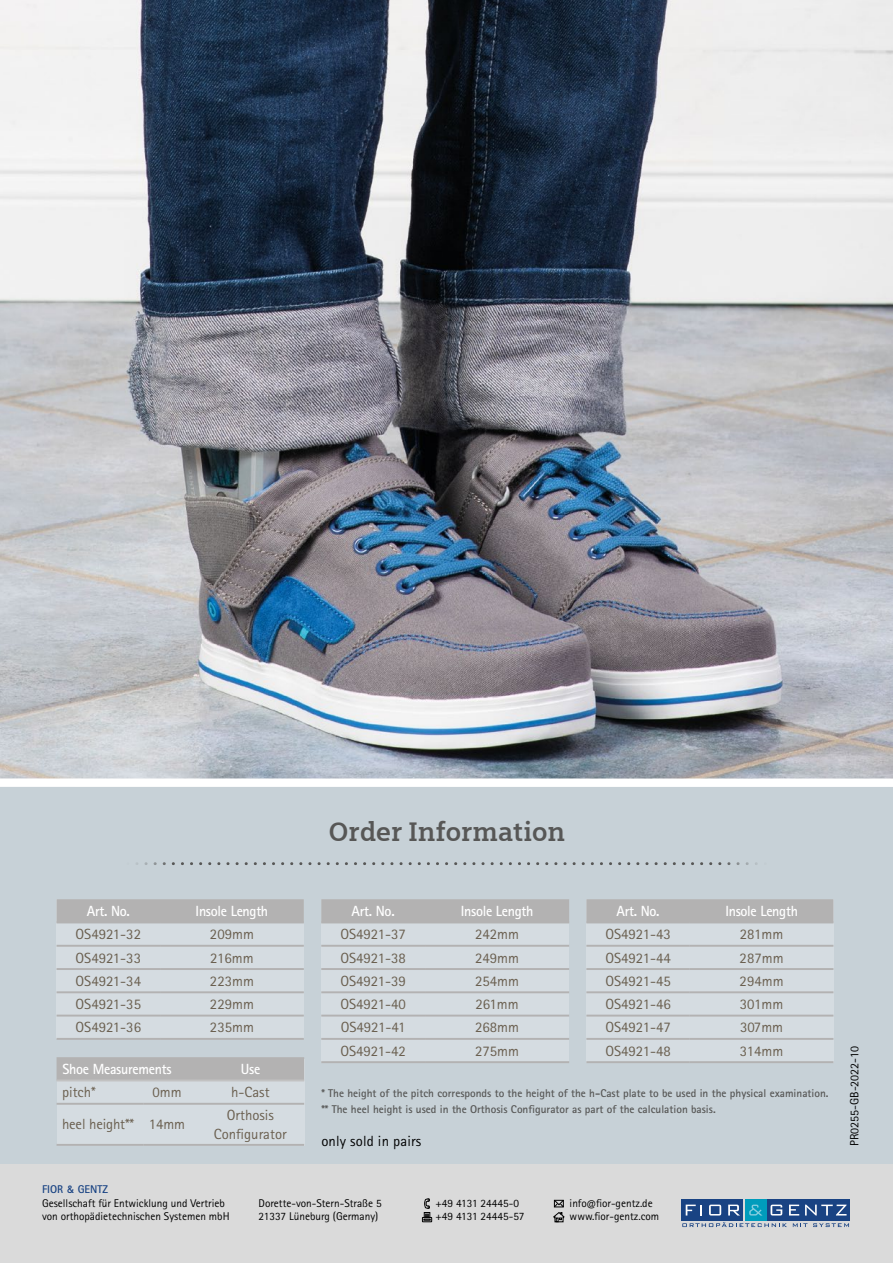
<style>
.page{position:relative;width:893px;height:1263px;background:#c7d1d7}
.page>*{position:absolute;margin:0;border:0;box-sizing:border-box;transform-origin:0 0}
.t1{font:700 27px "Siemens Slab";color:#575756}
.t2{font:14.7px/18.9px "Rotis Sans Serif Pro";color:#6a5f4f;text-align:center}
.t3{font:700 14.7px "Rotis Sans Serif Pro";letter-spacing:-.02em;color:#fff;scale:.95 1}
.t4{font:14.7px "Rotis Sans Serif Pro";letter-spacing:.01em;color:#000}
.t5{font:12px "Rotis Sans Serif Pro";color:#000}
.t6{font:11.25px/13.5px "Rotis Sans Serif Pro";color:#000}
.t7{font:700 11.25px/16.5px "Rotis Sans Serif Pro";color:#575756}
.s1{font-weight:700;color:#194383}
.s2{font-family:"DINOT";font-weight:500;font-size:10.5px;color:#194383}
</style>
<div class="page">
<img style="left:0;top:0;width:893px;height:778px">
<div style="left:0;top:778px;width:893px;height:9px;background:#fff"></div>
<div style="left:0;top:1164px;width:893px;height:99px;background:#dadada"></div>
<div style="left:745px;top:1199px;width:21px;height:21px;background:#009cbc"></div>
<div style="left:768px;top:1199px;width:82px;height:21px;background:#194383"></div>
<div style="left:681px;top:1199px;width:62px;height:21px;background:#194383"></div>
<svg style="left:682px;top:1222px;width:105px;height:5px"></svg>
<svg style="left:793px;top:1223px;width:14px;height:4px"></svg>
<svg style="left:813px;top:1223px;width:36px;height:4px"></svg>
<svg style="left:749px;top:1204px;width:13px;height:11px"></svg>
<svg style="left:770px;top:1204px;width:12px;height:11px"></svg>
<svg style="left:789px;top:1204px;width:10px;height:11px"></svg>
<svg style="left:805px;top:1204px;width:41px;height:11px"></svg>
<svg style="left:686px;top:1204px;width:16px;height:11px"></svg>
<svg style="left:709px;top:1204px;width:12px;height:11px"></svg>
<svg style="left:728px;top:1204px;width:12px;height:11px"></svg>
<svg style="left:422px;top:1198px;width:10px;height:24px"></svg>
<svg style="left:553px;top:1200px;width:11px;height:22px"></svg>
<svg style="left:136px;top:862px;width:622px;height:3px"></svg>
<div style="left:57px;top:1059px;width:247px;height:87px;background:#d5dce1"></div>
<div style="left:57px;top:1057px;width:247px;height:22px;background:#b3b2b2"></div>
<hr style="left:57px;top:1079px;width:86px;height:2px;background:#c2c2c2">
<hr style="left:143px;top:1079px;width:54px;height:2px;background:#c2c2c2">
<hr style="left:197px;top:1079px;width:107px;height:2px;background:#c2c2c2">
<hr style="left:57px;top:1103px;width:86px;height:2px;background:#b3b2b2">
<hr style="left:143px;top:1103px;width:54px;height:2px;background:#b3b2b2">
<hr style="left:197px;top:1103px;width:107px;height:2px;background:#b3b2b2">
<hr style="left:57px;top:1144px;width:86px;height:2px;background:#b3b2b2">
<hr style="left:143px;top:1144px;width:54px;height:2px;background:#b3b2b2">
<hr style="left:197px;top:1144px;width:107px;height:2px;background:#b3b2b2">
<div style="left:57px;top:899px;width:247px;height:139px;background:#d5dce1"></div>
<div style="left:57px;top:899px;width:247px;height:22px;background:#b3b2b2"></div>
<hr style="left:57px;top:921px;width:103px;height:2px;background:#b3b2b2">
<hr style="left:160px;top:921px;width:144px;height:2px;background:#b3b2b2">
<hr style="left:57px;top:945px;width:103px;height:2px;background:#b3b2b2">
<hr style="left:160px;top:945px;width:144px;height:2px;background:#b3b2b2">
<hr style="left:57px;top:968px;width:103px;height:2px;background:#b3b2b2">
<hr style="left:160px;top:968px;width:144px;height:2px;background:#b3b2b2">
<hr style="left:57px;top:991px;width:103px;height:2px;background:#b3b2b2">
<hr style="left:160px;top:991px;width:144px;height:2px;background:#b3b2b2">
<hr style="left:57px;top:1015px;width:103px;height:1px;background:#b3b2b2">
<hr style="left:160px;top:1015px;width:144px;height:1px;background:#b3b2b2">
<hr style="left:57px;top:1038px;width:103px;height:2px;background:#b3b2b2">
<hr style="left:160px;top:1038px;width:144px;height:2px;background:#b3b2b2">
<div style="left:321px;top:899px;width:248px;height:164px;background:#d5dce1"></div>
<div style="left:321px;top:899px;width:248px;height:22px;background:#b3b2b2"></div>
<hr style="left:321px;top:968px;width:104px;height:2px;background:#b3b2b2">
<hr style="left:425px;top:968px;width:144px;height:2px;background:#b3b2b2">
<hr style="left:321px;top:991px;width:104px;height:2px;background:#b3b2b2">
<hr style="left:425px;top:991px;width:144px;height:2px;background:#b3b2b2">
<hr style="left:321px;top:1015px;width:104px;height:1px;background:#b3b2b2">
<hr style="left:425px;top:1015px;width:144px;height:1px;background:#b3b2b2">
<hr style="left:321px;top:1038px;width:104px;height:2px;background:#b3b2b2">
<hr style="left:425px;top:1038px;width:144px;height:2px;background:#b3b2b2">
<hr style="left:321px;top:1061px;width:104px;height:2px;background:#b3b2b2">
<hr style="left:425px;top:1061px;width:144px;height:2px;background:#b3b2b2">
<hr style="left:321px;top:921px;width:104px;height:2px;background:#b3b2b2">
<hr style="left:425px;top:921px;width:144px;height:2px;background:#b3b2b2">
<hr style="left:321px;top:945px;width:104px;height:2px;background:#b3b2b2">
<hr style="left:425px;top:945px;width:144px;height:2px;background:#b3b2b2">
<div style="left:586px;top:899px;width:247px;height:164px;background:#d5dce1"></div>
<div style="left:586px;top:899px;width:247px;height:22px;background:#b3b2b2"></div>
<hr style="left:586px;top:921px;width:104px;height:2px;background:#b3b2b2">
<hr style="left:690px;top:921px;width:143px;height:2px;background:#b3b2b2">
<hr style="left:586px;top:968px;width:104px;height:2px;background:#b3b2b2">
<hr style="left:690px;top:968px;width:143px;height:2px;background:#b3b2b2">
<hr style="left:586px;top:991px;width:104px;height:2px;background:#b3b2b2">
<hr style="left:690px;top:991px;width:143px;height:2px;background:#b3b2b2">
<hr style="left:586px;top:1015px;width:104px;height:1px;background:#b3b2b2">
<hr style="left:690px;top:1015px;width:143px;height:1px;background:#b3b2b2">
<hr style="left:586px;top:1038px;width:104px;height:2px;background:#b3b2b2">
<hr style="left:690px;top:1038px;width:143px;height:2px;background:#b3b2b2">
<hr style="left:586px;top:1061px;width:104px;height:2px;background:#b3b2b2">
<hr style="left:690px;top:1061px;width:143px;height:2px;background:#b3b2b2">
<hr style="left:586px;top:945px;width:104px;height:2px;background:#b3b2b2">
<hr style="left:690px;top:945px;width:143px;height:2px;background:#b3b2b2">
<h1 class="t1" style="left:329px;top:816px;width:238px">Order Information</h1>
<p class="t3" style="left:87px;top:902px;width:47px">Art. No.</p>
<p class="t3" style="left:196px;top:902px;width:78px">Insole Length</p>
<p class="t2" style="left:76px;top:925px;width:67px">OS4921-32</p>
<p class="t2" style="left:210px;top:925px;width:45px">209mm</p>
<p class="t2" style="left:76px;top:948px;width:67px">OS4921-33</p>
<p class="t2" style="left:210px;top:948px;width:45px">216mm</p>
<p class="t2" style="left:76px;top:971px;width:67px">OS4921-34</p>
<p class="t2" style="left:210px;top:971px;width:45px">223mm</p>
<p class="t2" style="left:76px;top:995px;width:67px">OS4921-35</p>
<p class="t2" style="left:210px;top:995px;width:45px">229mm</p>
<p class="t2" style="left:76px;top:1018px;width:67px">OS4921-36</p>
<p class="t2" style="left:210px;top:1018px;width:45px">235mm</p>
<p class="t3" style="left:63px;top:1060px;width:116px">Shoe Measurements</p>
<p class="t3" style="left:241px;top:1060px;width:22px">Use</p>
<p class="t2" style="left:62px;top:1083px;width:35px">pitch*</p>
<p class="t2" style="left:152px;top:1083px;width:31px">0mm</p>
<p class="t2" style="left:231px;top:1083px;width:40px">h-Cast</p>
<p class="t2" style="left:62px;top:1115px;width:125px">heel height** 14mm</p>
<p class="t2" style="left:214px;top:1106px;width:74px">Orthosis<br>Configurator</p>
<p class="t3" style="left:352px;top:902px;width:47px">Art. No.</p>
<p class="t3" style="left:461px;top:902px;width:78px">Insole Length</p>
<p class="t2" style="left:340px;top:925px;width:67px">OS4921-37</p>
<p class="t2" style="left:475px;top:925px;width:45px">242mm</p>
<p class="t2" style="left:340px;top:948px;width:67px">OS4921-38</p>
<p class="t2" style="left:475px;top:948px;width:45px">249mm</p>
<p class="t2" style="left:340px;top:971px;width:67px">OS4921-39</p>
<p class="t2" style="left:475px;top:971px;width:45px">254mm</p>
<p class="t2" style="left:340px;top:995px;width:67px">OS4921-40</p>
<p class="t2" style="left:475px;top:995px;width:45px">261mm</p>
<p class="t2" style="left:341px;top:1018px;width:66px">OS4921-41</p>
<p class="t2" style="left:475px;top:1018px;width:45px">268mm</p>
<p class="t2" style="left:340px;top:1041px;width:67px">OS4921-42</p>
<p class="t2" style="left:475px;top:1041px;width:45px">275mm</p>
<p class="t3" style="left:616px;top:902px;width:47px">Art. No.</p>
<p class="t3" style="left:725px;top:902px;width:78px">Insole Length</p>
<p class="t2" style="left:605px;top:925px;width:67px">OS4921-43</p>
<p class="t2" style="left:740px;top:925px;width:45px">281mm</p>
<p class="t2" style="left:605px;top:948px;width:67px">OS4921-44</p>
<p class="t2" style="left:740px;top:948px;width:45px">287mm</p>
<p class="t2" style="left:605px;top:971px;width:67px">OS4921-45</p>
<p class="t2" style="left:740px;top:971px;width:45px">294mm</p>
<p class="t2" style="left:605px;top:995px;width:67px">OS4921-46</p>
<p class="t2" style="left:740px;top:995px;width:45px">301mm</p>
<p class="t2" style="left:605px;top:1018px;width:67px">OS4921-47</p>
<p class="t2" style="left:740px;top:1018px;width:45px">307mm</p>
<p class="t2" style="left:605px;top:1041px;width:67px">OS4921-48</p>
<p class="t2" style="left:740px;top:1041px;width:45px">314mm</p>
<p class="t7" style="left:321px;top:1085px;width:509px">* The height of the pitch corresponds to the height of the h-Cast plate to be used in the physical examination. ** The heel height is used in the Orthosis Configurator as part of the calculation basis.</p>
<p class="t4" style="left:321px;top:1132px;width:101px">only sold in pairs</p>
<p class="t6" style="left:42px;top:1183px;width:189px"><span class="s1">FIOR</span> <span class="s2">&amp;</span> <span class="s1">GENTZ<br></span>Gesellschaft für Entwicklung und Vertrieb von orthopädietechnischen Systemen mbH</p>
<p class="t6" style="left:259px;top:1196px;width:125px">Dorette-von-Stern-Straße 5<br>21337 Lüneburg (Germany)</p>
<p class="t6" style="left:435px;top:1196px;width:91px">+49 4131 24445-0 +49 4131 24445-57</p>
<p class="t6" style="left:570px;top:1196px;width:91px">info@fior-gentz.de www.fior-gentz.com</p>
<p class="t5" style="left:847px;top:1146px;width:101px;rotate:-90deg">PR0255-GB-2022-10</p>
</div>
